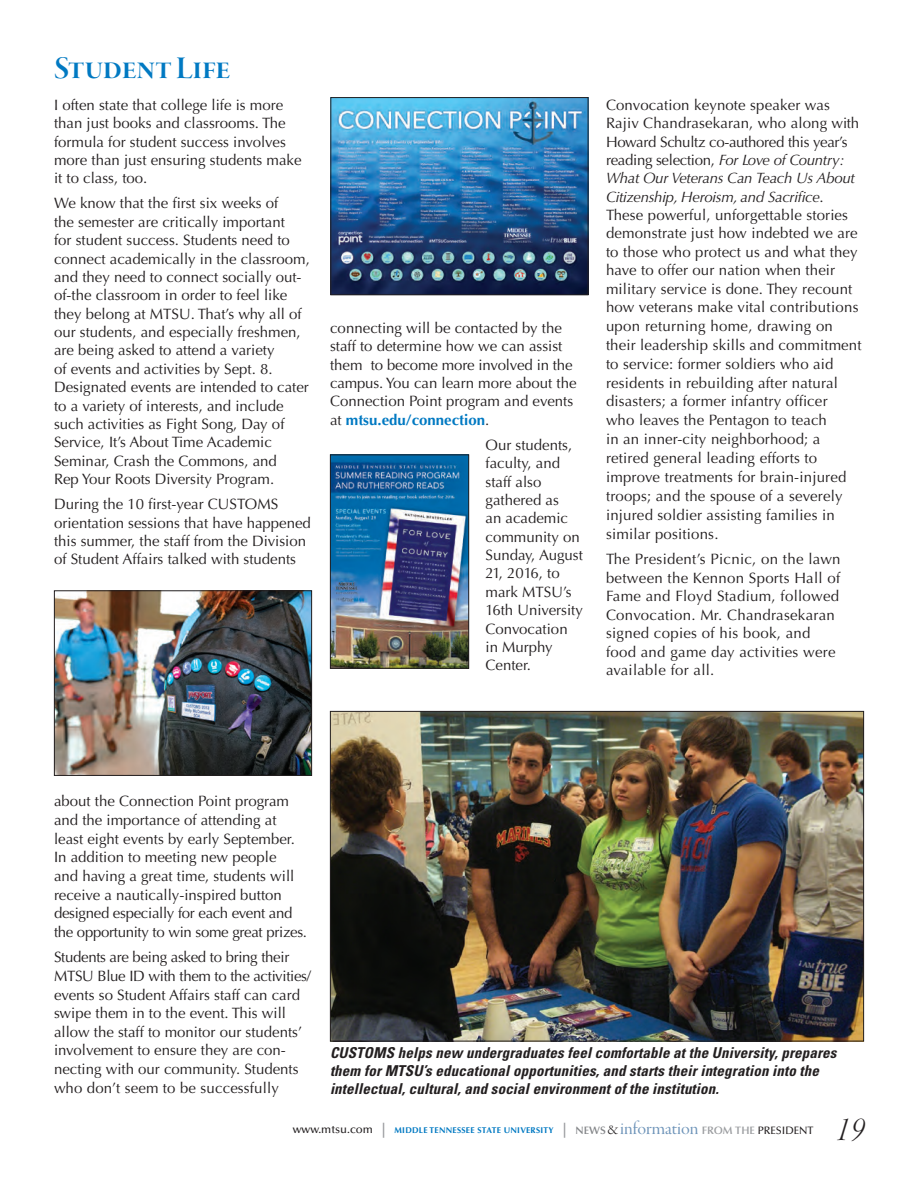
<style>
.page{position:relative;width:918px;height:1188px;background:#fff}
.page>*{position:absolute;margin:0;border:0;box-sizing:border-box;transform-origin:0 0}
.t1{font:36px "Garamond Premr Pro Lt It Disp";color:#231f20}
.t2{font:33px "Garamond Premr Pro Smbd Disp";letter-spacing:.01em;color:#0079c2}
.t3{font:15px/18.6px "Optima LT Std";color:#231f20}
.t4{font:italic 700 condensed 15px/18px "Univers";letter-spacing:.01em;color:#231f20}
.t5{font:15px/18.6px "Optima LT Std";letter-spacing:.02em;color:#231f20}
.t6{font:700 8.4px "Optima LT Std";letter-spacing:.03em;color:#0079c2}
.s1{font-weight:700;color:#0079c2}
.s2{font-style:italic}
.s3{font-weight:500;font-size:11.4px;color:#231f20}
.s4{font-size:15px;color:#97999c}
.s5{font-weight:600;font-size:10.8px;color:#848689}
.s6{font-family:"Garamond Premr Pro Lt Disp";font-weight:400;font-size:15px;color:#231f20}
.s7{font-family:"Garamond Premr Pro Disp";font-weight:400;font-size:19.5px;color:#6e94b9}
.s8{font-weight:600;font-size:10.8px;color:#9b9da0}
.s9{font-weight:500;font-size:10.8px;color:#231f20}
</style>
<div class="page">
<img style="left:56px;top:592px;width:254px;height:182px">
<div style="left:54px;top:590px;width:258px;height:186px;border:1px solid #231f20"></div>
<img style="left:332px;top:99px;width:254px;height:194px">
<div style="left:330px;top:97px;width:258px;height:198px;border:1px solid #231f20"></div>
<img style="left:332px;top:713px;width:530px;height:326px">
<img style="left:332px;top:456px;width:135px;height:211px">
<div style="left:330px;top:454px;width:139px;height:215px;border:1px solid #231f20"></div>
<h2 class="t2" style="left:54px;top:50px;width:178px">Student Life</h2>
<p class="t3" style="left:54px;top:96px;width:249px">I often state that college life is more than just books and classrooms. The formula for student success involves more than just ensuring students make it to class, too.</p>
<p class="t3" style="left:54px;top:194px;width:257px">We know that the first six weeks of<br>the semester are critically important<br>for student success. Students need to connect academically in the classroom, and they need to connect socially out&shy;of-the classroom in order to feel like they belong at MTSU. That’s why all of our students, and especially freshmen, are being asked to attend a variety<br>of events and activities by Sept. 8.<br>Designated events are intended to cater to a variety of interests, and include such activities as Fight Song, Day of Service, It’s About Time Academic Seminar, Crash the Commons, and<br>Rep Your Roots Diversity Program.</p>
<p class="t3" style="left:54px;top:495px;width:258px">During the 10 first-year CUSTOMS orientation sessions that have happened this summer, the staff from the Division of Student Affairs talked with students</p>
<p class="t3" style="left:330px;top:319px;width:248px">connecting will be contacted by the staff to determine how we can assist them to become more involved in the campus. You can learn more about the Connection Point program and events at <span class="s1">mtsu.edu/connection</span>.</p>
<p class="t3" style="left:486px;top:436px;width:99px">Our students, faculty, and staff also gathered as<br>an academic community on<br>Sunday, August<br>21, 2016, to mark MTSU’s<br>16th University<br>Convocation in Murphy<br>Center.</p>
<p class="t3" style="left:606px;top:96px;width:257px">Convocation keynote speaker was Rajiv Chandrasekaran, who along with Howard Schultz co-authored this year’s reading selection, <span class="s2">For Love of Country:<br>What Our Veterans Can Teach Us About Citizenship, Heroism, and Sacrifice</span>.<br>These powerful, unforgettable stories demonstrate just how indebted we are to those who protect us and what they have to offer our nation when their military service is done. They recount how veterans make vital contributions upon returning home, drawing on their leadership skills and commitment to service: former soldiers who aid residents in rebuilding after natural disasters; a former infantry officer<br>who leaves the Pentagon to teach<br>in an inner-city neighborhood; a retired general leading efforts to improve treatments for brain-injured troops; and the spouse of a severely injured soldier assisting families in similar positions.</p>
<p class="t5" style="left:606px;top:550px;width:236px">The President’s Picnic, on the lawn between the Kennon Sports Hall of<br>Fame and Floyd Stadium, followed<br>Convocation. Mr. Chandrasekaran signed copies of his book, and food and game day activities were available for all.</p>
<p class="t3" style="left:54px;top:792px;width:255px">about the Connection Point program and the importance of attending at least eight events by early September.<br>In addition to meeting new people<br>and having a great time, students will receive a nautically-inspired button designed especially for each event and the opportunity to win some great prizes.</p>
<p class="t3" style="left:54px;top:948px;width:259px">Students are being asked to bring their MTSU Blue ID with them to the activities/ events so Student Affairs staff can card swipe them in to the event. This will allow the staff to monitor our students’ involvement to ensure they are con&shy;necting with our community. Students who don’t seem to be successfully</p>
<p class="t4" style="left:330px;top:1043px;width:508px">CUSTOMS helps new undergraduates feel comfortable at the University, prepares them for MTSU’s educational opportunities, and starts their integration into the intellectual, cultural, and social environment of the institution.</p>
<p class="t6" style="left:293px;top:1125px;width:522px"><span class="s3">www.mtsu.com</span> <span class="s4">|</span> MIDDLE TENNESSEE STATE UNIVERSITY <span class="s4">|</span> <span class="s5">NEWS</span> <span class="s6">&amp;</span><span class="s7">information</span> <span class="s8">FROM THE</span> <span class="s9">PRESIDENT</span></p>
<h1 class="t1" style="left:836px;top:1110px;width:31px">19</h1>
</div>
